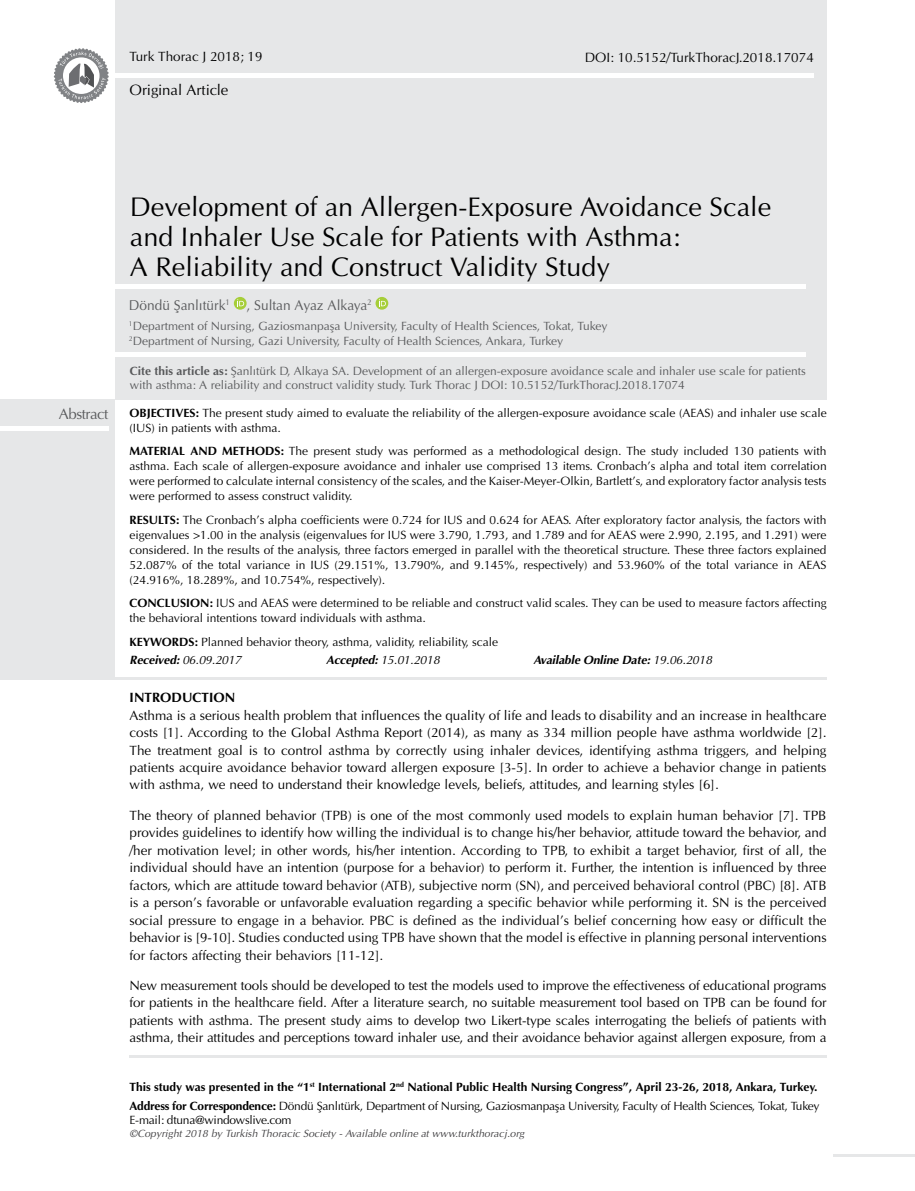
<style>
.page{position:relative;width:915px;height:1191px;background:#fff}
.page>*{position:absolute;margin:0;border:0;box-sizing:border-box;transform-origin:0 0}
.t1{font:27px/30px "Optima Normal Tr";color:#000}
.t2{font:15px "Optima Normal Tr";color:#000}
.t3{font:15px "Optima Normal Tr";letter-spacing:-.03em;color:#58595b}
.t4{font:14.25px "Optima Normal Tr";color:#58595b;scale:.96 1}
.t5{font:13.5px/17.4px "Optima Normal Tr";color:#000;text-align:justify}
.t6{font:13.5px "Optima Bold Tr";color:#000}
.t7{font:12px/15px "Optima Normal Tr";color:#000}
.t8{font:12px/14.4px "Optima Normal Tr";color:#58595b}
.t9{font:12px/14.4px "Optima Normal Tr";letter-spacing:-.02em;color:#000}
.t10{font:12px "Optima Bold Tr";color:#000}
.t11{font:12px "Optima Italic Tr";letter-spacing:-.01em;color:#000}
.t12{font:italic 700 12px "Optima Tr";letter-spacing:-.01em;color:#000}
.t13{font:10.5px "Optima Italic Tr";color:#414042}
.s1{font-family:"Optima Bold Tr"}
.s2{font-family:"Optima Tr";font-weight:700;font-style:italic}
.s3{font-family:"Optima Italic Tr";font-weight:400;font-style:normal}
</style>
<div class="page">
<div style="left:115px;top:0;width:711px;height:400px;background:#e6e7e8"></div>
<svg style="left:234px;top:297px;width:12px;height:13px"></svg>
<svg style="left:237px;top:299px;width:7px;height:7px"></svg>
<svg style="left:375px;top:297px;width:13px;height:13px"></svg>
<svg style="left:379px;top:299px;width:7px;height:7px"></svg>
<hr style="left:4px;top:74px;width:809px;height:4px;background:#fff">
<svg style="left:53px;top:48px;width:56px;height:55px"></svg>
<hr style="left:0;top:284px;width:805px;height:4px;background:#fff">
<hr style="left:129px;top:1055px;width:697px;height:2px;background:#e6e7e8">
<hr style="left:833px;top:1154px;width:81px;height:2px;background:#e6e7e8">
<hr style="left:0;top:352px;width:805px;height:4px;background:#fff">
<div style="left:0;top:400px;width:115px;height:278px;background:#e6e7e8"></div>
<hr style="left:0;top:426px;width:108px;height:4px;background:#fff">
<hr style="left:0;top:677px;width:826px;height:2px;background:#e6e7e8">
<p class="t5" style="left:129px;top:48px;width:135px">Turk Thorac J 2018; 19</p>
<p class="t2" style="left:129px;top:81px;width:100px">Original Article</p>
<p class="t5" style="left:584px;top:49px;width:230px">DOI: 10.5152/TurkThoracJ.2018.17074</p>
<p class="t3" style="left:59px;top:405px;width:51px">Abstract</p>
<h1 class="t1" style="left:130px;top:191px;width:642px">Development of an Allergen-Exposure Avoidance Scale and Inhaler Use Scale for Patients with Asthma:<br>A Reliability and Construct Validity Study</h1>
<p class="t4" style="left:129px;top:296px;width:254px">Döndü Şanlıtürk<sup>1</sup> , Sultan Ayaz Alkaya<sup>2</sup></p>
<p class="t8" style="left:129px;top:319px;width:479px"><sup>1</sup>Department of Nursing, Gaziosmanpaşa University, Faculty of Health Sciences, Tokat, Tukey<br><sup>2</sup>Department of Nursing, Gazi University, Faculty of Health Sciences, Ankara, Turkey</p>
<p class="t8" style="left:130px;top:363px;width:677px"><span class="s1">Cite this article as:</span> Şanlıtürk D, Alkaya SA. Development of an allergen-exposure avoidance scale and inhaler use scale for patients with asthma: A reliability and construct validity study. Turk Thorac J DOI: 10.5152/TurkThoracJ.2018.17074</p>
<p class="t7" style="left:129px;top:405px;width:698px"><span class="s1">OBJECTIVES:</span> The present study aimed to evaluate the reliability of the allergen-exposure avoidance scale (AEAS) and inhaler use scale (IUS) in patients with asthma.</p>
<p class="t7" style="left:129px;top:443px;width:698px;text-align:justify"><span class="s1">MATERIAL AND METHODS:</span> The present study was performed as a methodological design. The study included 130 patients with asthma. Each scale of allergen-exposure avoidance and inhaler use comprised 13 items. Cronbach’s alpha and total item correlation were performed to calculate internal consistency of the scales, and the Kaiser-Meyer-Olkin, Bartlett’s, and exploratory factor analysis tests were performed to assess construct validity.</p>
<p class="t7" style="left:129px;top:512px;width:698px;text-align:justify"><span class="s1">RESULTS:</span> The Cronbach’s alpha coefficients were 0.724 for IUS and 0.624 for AEAS. After exploratory factor analysis, the factors with eigenvalues &gt;1.00 in the analysis (eigenvalues for IUS were 3.790, 1.793, and 1.789 and for AEAS were 2.990, 2.195, and 1.291) were considered. In the results of the analysis, three factors emerged in parallel with the theoretical structure. These three factors explained 52.087% of the total variance in IUS (29.151%, 13.790%, and 9.145%, respectively) and 53.960% of the total variance in AEAS (24.916%, 18.289%, and 10.754%, respectively).</p>
<p class="t7" style="left:129px;top:595px;width:698px"><span class="s1">CONCLUSION:</span> IUS and AEAS were determined to be reliable and construct valid scales. They can be used to measure factors affecting the behavioral intentions toward individuals with asthma.</p>
<p class="t7" style="left:129px;top:634px;width:370px"><span class="s1">KEYWORDS:</span> Planned behavior theory, asthma, validity, reliability, scale</p>
<p class="t11" style="left:129px;top:652px;width:113px"><span class="s2">Received:</span> 06.09.2017</p>
<p class="t11" style="left:326px;top:652px;width:115px"><span class="s2">Accepted:</span> 15.01.2018</p>
<p class="t12" style="left:533px;top:652px;width:180px">Available Online Date: <span class="s3">19.06.2018</span></p>
<p class="t6" style="left:129px;top:689px;width:107px">INTRODUCTION</p>
<p class="t5" style="left:129px;top:706px;width:698px">Asthma is a serious health problem that influences the quality of life and leads to disability and an increase in healthcare costs [1]. According to the Global Asthma Report (2014), as many as 334 million people have asthma worldwide [2].<br>The treatment goal is to control asthma by correctly using inhaler devices, identifying asthma triggers, and helping patients acquire avoidance behavior toward allergen exposure [3-5]. In order to achieve a behavior change in patients with asthma, we need to understand their knowledge levels, beliefs, attitudes, and learning styles [6].</p>
<p class="t5" style="left:129px;top:806px;width:698px">The theory of planned behavior (TPB) is one of the most commonly used models to explain human behavior [7]. TPB provides guidelines to identify how willing the individual is to change his/her behavior, attitude toward the behavior, and /her motivation level; in other words, his/her intention. According to TPB, to exhibit a target behavior, first of all, the individual should have an intention (purpose for a behavior) to perform it. Further, the intention is influenced by three factors, which are attitude toward behavior (ATB), subjective norm (SN), and perceived behavioral control (PBC) [8]. ATB is a person’s favorable or unfavorable evaluation regarding a specific behavior while performing it. SN is the perceived social pressure to engage in a behavior. PBC is defined as the individual’s belief concerning how easy or difficult the behavior is [9-10]. Studies conducted using TPB have shown that the model is effective in planning personal interventions for factors affecting their behaviors [11-12].</p>
<p class="t5" style="left:129px;top:976px;width:698px">New measurement tools should be developed to test the models used to improve the effectiveness of educational programs for patients in the healthcare field. After a literature search, no suitable measurement tool based on TPB can be found for patients with asthma. The present study aims to develop two Likert-type scales interrogating the beliefs of patients with asthma, their attitudes and perceptions toward inhaler use, and their avoidance behavior against allergen exposure, from a</p>
<p class="t10" style="left:129px;top:1079px;width:689px">This study was presented in the “1<sup>st</sup> International 2<sup>nd</sup> National Public Health Nursing Congress”, April 23-26, 2018, Ankara, Turkey.</p>
<p class="t9" style="left:129px;top:1098px;width:691px"><span class="s1">Address for Correspondence:</span> Döndü Şanlıtürk, Department of Nursing, Gaziosmanpaşa University, Faculty of Health Sciences, Tokat, Tukey<br>E-mail: dtuna@windowslive.com</p>
<p class="t13" style="left:129px;top:1127px;width:396px">©Copyright 2018 by Turkish Thoracic Society - Available online at www.turkthoracj.org</p>
</div>
